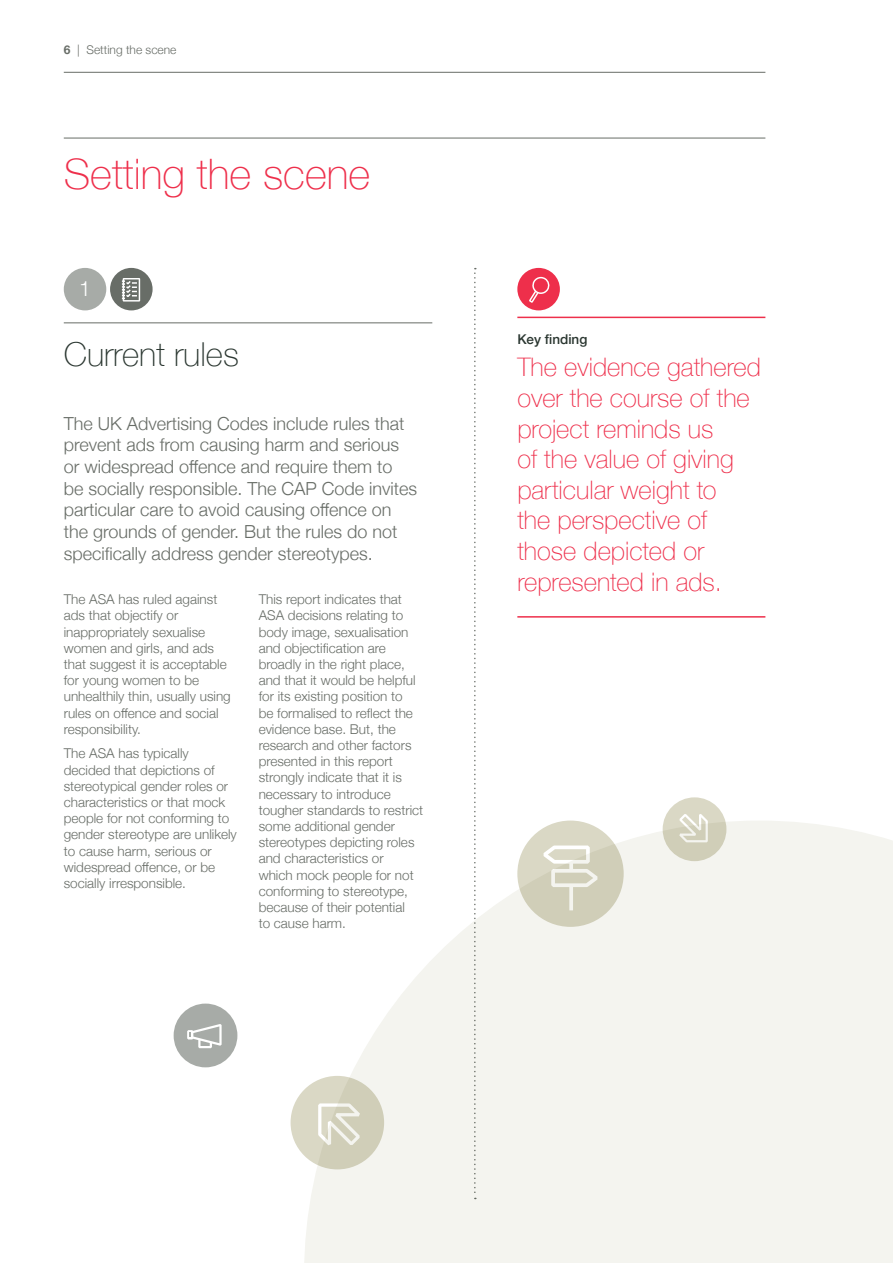
<style>
.page{position:relative;width:893px;height:1263px;background:#fff}
.page>*{position:absolute;margin:0;border:0;box-sizing:border-box;transform-origin:0 0}
.t1{font:100 42px "Helvetica Neue";color:#ee2f4b}
.t2{font:100 33px "Helvetica Neue";color:#2b3731}
.t3{font:100 25.5px/30.6px "Helvetica Neue";color:#ee2f4b}
.t4{font:300 21px "Helvetica Neue";color:#fff}
.t5{font:300 18px/21.6px "Helvetica Neue";color:#686d67}
.t6{font:300 13.5px/16.2px "Helvetica Neue";color:#686d67}
.t7{font:500 13.5px "Helvetica Neue";color:#2b3731}
.t8{font:300 12px "Helvetica Neue";color:#686d67}
.s1{font-weight:700}
</style>
<div class="page">
<hr style="left:64px;top:72px;width:701px;height:1px;background:#686d67">
<svg style="left:304px;top:821px;width:589px;height:442px;fill:#f4f4ef"></svg>
<hr style="left:517px;top:317px;width:248px;height:1px;background:#ee2f4b">
<hr style="left:517px;top:616px;width:248px;height:2px;background:#ee2f4b">
<svg style="left:517px;top:268px;width:43px;height:42px"></svg>
<hr style="left:64px;top:322px;width:368px;height:1px;background:#686d67">
<div style="left:64px;top:268px;width:42px;height:42px;background:#a7aba7;border-radius:50%"></div>
<svg style="left:110px;top:268px;width:43px;height:42px"></svg>
<svg style="left:474px;top:268px;width:2px;height:931px"></svg>
<svg style="left:174px;top:1003px;width:63px;height:64px"></svg>
<svg style="left:291px;top:1076px;width:93px;height:93px"></svg>
<svg style="left:663px;top:797px;width:63px;height:64px"></svg>
<hr style="left:64px;top:138px;width:701px;height:1px;background:#686d67">
<svg style="left:517px;top:820px;width:107px;height:107px"></svg>
<p class="t8" style="left:64px;top:40px;width:114px"><span class="s1">6</span> | Setting the scene</p>
<h1 class="t1" style="left:64px;top:143px;width:308px">Setting the scene</h1>
<h3 class="t4" style="left:79px;top:272px;width:13px">1</h3>
<h2 class="t2" style="left:64px;top:329px;width:177px">Current rules</h2>
<p class="t5" style="left:64px;top:411px;width:355px">The UK Advertising Codes include rules that prevent ads from causing harm and serious or widespread offence and require them to<br>be socially responsible. The CAP Code invites particular care to avoid causing offence on the grounds of gender. But the rules do not specifically address gender stereotypes.</p>
<p class="t6" style="left:64px;top:590px;width:168px">The ASA has ruled against ads that objectify or inappropriately sexualise women and girls, and ads that suggest it is acceptable for young women to be unhealthily thin, usually using rules on offence and social responsibility.</p>
<p class="t6" style="left:64px;top:744px;width:175px">The ASA has typically decided that depictions of stereotypical gender roles or characteristics or that mock people for not conforming to gender stereotype are unlikely to cause harm, serious or widespread offence, or be socially irresponsible.</p>
<p class="t6" style="left:259px;top:590px;width:166px">This report indicates that<br>ASA decisions relating to body image, sexualisation and objectification are broadly in the right place, and that it would be helpful for its existing position to<br>be formalised to reflect the evidence base. But, the research and other factors presented in this report strongly indicate that it is necessary to introduce tougher standards to restrict some additional gender stereotypes depicting roles and characteristics or<br>which mock people for not conforming to stereotype, because of their potential<br>to cause harm.</p>
<p class="t7" style="left:517px;top:328px;width:72px">Key finding</p>
<h3 class="t3" style="left:517px;top:351px;width:245px">The evidence gathered over the course of the project reminds us<br>of the value of giving particular weight to<br>the perspective of those depicted or represented in ads.</h3>
</div>
